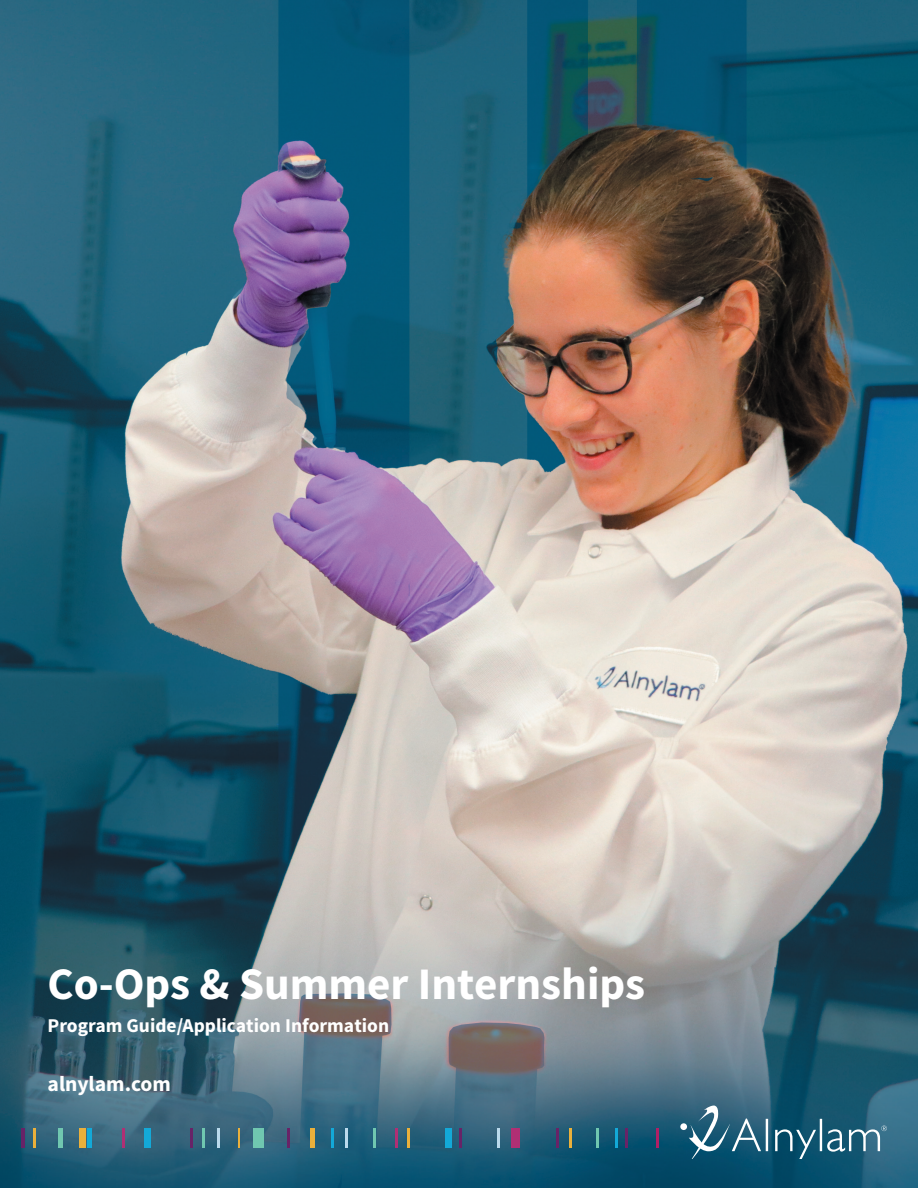
<style>
.page{position:relative;width:918px;height:1188px;background:#fff}
.page>*{position:absolute;margin:0;border:0;box-sizing:border-box;transform-origin:0 0}
.t1{font:700 45.15px "Source Sans Pro";color:#fff}
.t2{font:700 21.45px "Source Sans Pro";color:#fff}
.t3{font:700 19.5px "Source Sans Pro";color:#fff}
</style>
<div class="page">
<img style="left:0;top:0;width:918px;height:1188px">
<svg style="left:689px;top:1104px;width:198px;height:55px;background:#366d85"></svg>
<div style="left:680px;top:1123px;width:7px;height:7px;background:#fff;border-radius:50%"></div>
<hr style="left:21px;top:1128px;width:3px;height:20px;background:#682367">
<hr style="left:33px;top:1128px;width:2px;height:20px;background:#eab03b">
<div style="left:58px;top:1128px;width:5px;height:20px;background:#70c7b0"></div>
<div style="left:79px;top:1128px;width:7px;height:20px;background:#eab03b"></div>
<hr style="left:87px;top:1128px;width:4px;height:20px;background:#13a9d8">
<hr style="left:122px;top:1128px;width:2px;height:20px;background:#b02f74">
<div style="left:145px;top:1128px;width:6px;height:20px;background:#13a9d8"></div>
<hr style="left:190px;top:1128px;width:2px;height:20px;background:#682367">
<hr style="left:202px;top:1128px;width:2px;height:20px;background:#70c7b0">
<hr style="left:218px;top:1128px;width:2px;height:20px;background:#badaec">
<svg style="left:239px;top:1128px;width:1px;height:20px"></svg>
<div style="left:253px;top:1128px;width:11px;height:20px;background:#70c7b0"></div>
<hr style="left:287px;top:1128px;width:3px;height:20px;background:#682367">
<div style="left:310px;top:1128px;width:5px;height:20px;background:#eab03b"></div>
<hr style="left:332px;top:1128px;width:2px;height:20px;background:#13a9d8">
<hr style="left:345px;top:1128px;width:2px;height:20px;background:#badaec">
<hr style="left:374px;top:1128px;width:2px;height:20px;background:#70c7b0">
<hr style="left:396px;top:1128px;width:2px;height:20px;background:#b02f74">
<hr style="left:407px;top:1128px;width:2px;height:20px;background:#eab03b">
<div style="left:445px;top:1128px;width:6px;height:20px;background:#13a9d8"></div>
<hr style="left:459px;top:1128px;width:2px;height:20px;background:#682367">
<hr style="left:497px;top:1128px;width:2px;height:20px;background:#badaec">
<div style="left:511px;top:1128px;width:9px;height:20px;background:#b02f74"></div>
<hr style="left:556px;top:1128px;width:3px;height:20px;background:#682367">
<hr style="left:569px;top:1128px;width:2px;height:20px;background:#eab03b">
<hr style="left:596px;top:1128px;width:3px;height:20px;background:#70c7b0">
<hr style="left:615px;top:1128px;width:3px;height:20px;background:#13a9d8">
<hr style="left:626px;top:1128px;width:2px;height:20px;background:#682367">
<hr style="left:656px;top:1128px;width:2px;height:20px;background:#b01f65">
<h1 class="t1" style="left:48px;top:956px;width:599px">Co-Ops &amp; Summer Internships</h1>
<p class="t3" style="left:48px;top:1013px;width:343px">Program Guide/Application Information</p>
<p class="t2" style="left:48px;top:1070px;width:125px">alnylam.com</p>
</div>
